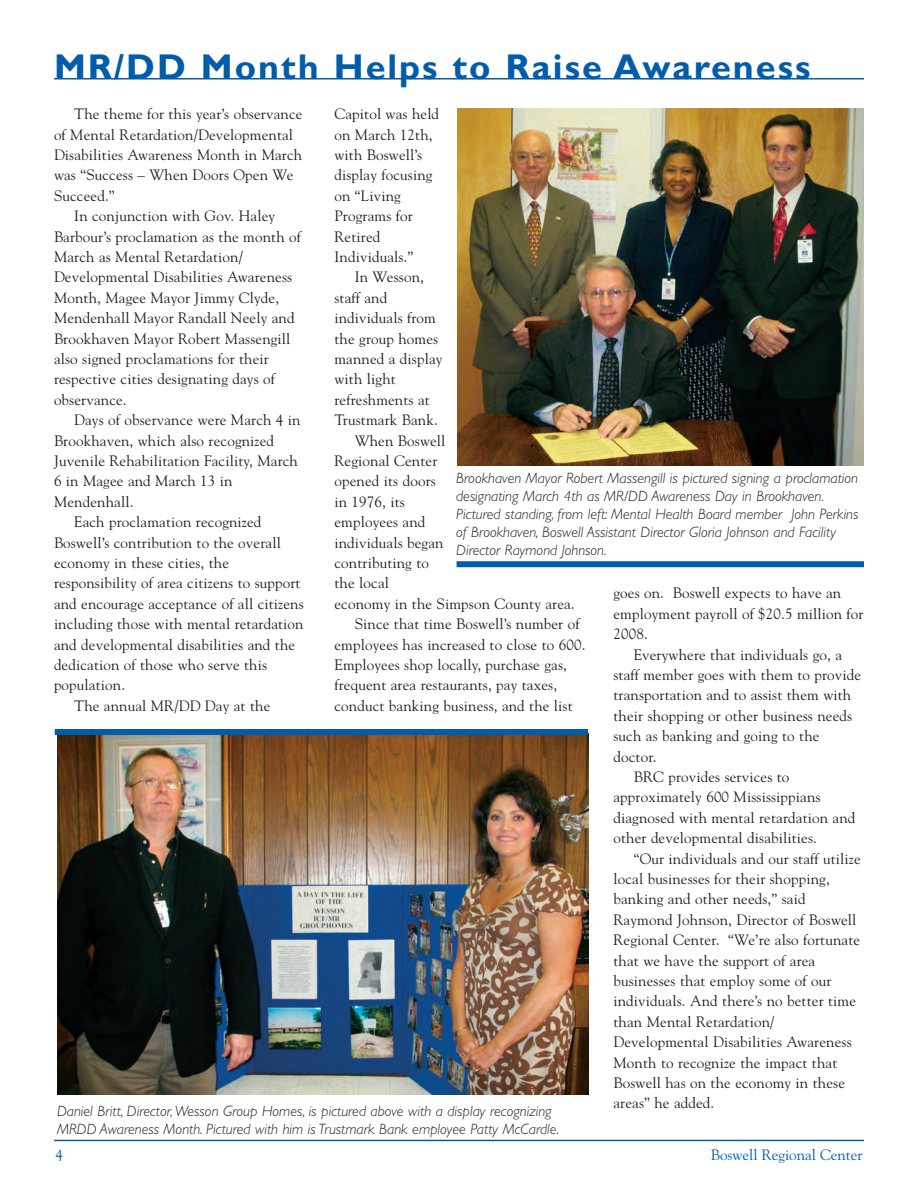
<style>
.page{position:relative;width:918px;height:1188px;background:#fff}
.page>*{position:absolute;margin:0;border:0;box-sizing:border-box;transform-origin:0 0}
.t1{font:700 36px "Gill Sans";letter-spacing:.055em;color:#015dab}
.t2{font:15px/20.4px "Goudy";letter-spacing:.01em;color:#231f20}
.t3{font:italic 300 15px/18px "Gill Sans";color:#231f20}
.t4{font:15px "Goudy";color:#015dab}
</style>
<div class="page">
<hr style="left:54px;top:1140px;width:810px;height:1px;background:#015dab">
<hr style="left:54px;top:78px;width:810px;height:2px;background:#015dab">
<img style="left:57px;top:735px;width:531px;height:360px">
<div style="left:55px;top:729px;width:533px;height:6px;background:#015dab"></div>
<img style="left:457px;top:108px;width:407px;height:358px">
<div style="left:457px;top:561px;width:407px;height:6px;background:#015dab"></div>
<h1 class="t1" style="left:54px;top:53px;width:758px">MR/DD Month Helps to Raise Awareness</h1>
<p class="t2" style="left:74px;top:104px;width:230px">The theme for this year’s observance</p>
<p class="t2" style="left:54px;top:124px;width:241px">of Mental Retardation/Developmental</p>
<p class="t2" style="left:54px;top:145px;width:250px">Disabilities Awareness Month in March</p>
<p class="t2" style="left:54px;top:165px;width:241px">was “Success – When Doors Open We</p>
<p class="t2" style="left:54px;top:185px;width:62px">Succeed.”</p>
<p class="t2" style="left:74px;top:206px;width:203px">In conjunction with Gov. Haley</p>
<p class="t2" style="left:54px;top:226px;width:248px">Barbour’s proclamation as the month of</p>
<p class="t2" style="left:54px;top:247px;width:190px">March as Mental Retardation/</p>
<p class="t2" style="left:54px;top:267px;width:240px">Developmental Disabilities Awareness</p>
<p class="t2" style="left:54px;top:287px;width:227px">Month, Magee Mayor Jimmy Clyde,</p>
<p class="t2" style="left:54px;top:308px;width:242px">Mendenhall Mayor Randall Neely and</p>
<p class="t2" style="left:54px;top:328px;width:238px">Brookhaven Mayor Robert Massengill</p>
<p class="t2" style="left:54px;top:349px;width:216px">also signed proclamations for their</p>
<p class="t2" style="left:54px;top:369px;width:222px">respective cities designating days of</p>
<p class="t2" style="left:54px;top:389px;width:74px">observance.</p>
<p class="t2" style="left:74px;top:410px;width:228px">Days of observance were March 4 in</p>
<p class="t2" style="left:54px;top:430px;width:222px">Brookhaven, which also recognized</p>
<p class="t2" style="left:54px;top:451px;width:245px">Juvenile Rehabilitation Facility, March</p>
<p class="t2" style="left:54px;top:471px;width:180px">6 in Magee and March 13 in</p>
<p class="t2" style="left:54px;top:491px;width:81px">Mendenhall.</p>
<p class="t2" style="left:74px;top:512px;width:189px">Each proclamation recognized</p>
<p class="t2" style="left:54px;top:532px;width:228px">Boswell’s contribution to the overall</p>
<p class="t2" style="left:54px;top:553px;width:177px">economy in these cities, the</p>
<p class="t2" style="left:54px;top:573px;width:248px">responsibility of area citizens to support</p>
<p class="t2" style="left:54px;top:593px;width:251px">and encourage acceptance of all citizens</p>
<p class="t2" style="left:54px;top:614px;width:251px">including those with mental retardation</p>
<p class="t2" style="left:54px;top:634px;width:243px">and developmental disabilities and the</p>
<p class="t2" style="left:54px;top:655px;width:215px">dedication of those who serve this</p>
<p class="t2" style="left:54px;top:675px;width:73px">population.</p>
<p class="t2" style="left:74px;top:695px;width:198px">The annual MR/DD Day at the</p>
<p class="t2" style="left:334px;top:104px;width:106px">Capitol was held on March 12th, with Boswell’s display focusing on “Living<br>Programs for<br>Retired<br>Individuals.”</p>
<p class="t2" style="left:355px;top:267px;width:71px">In Wesson,</p>
<p class="t2" style="left:334px;top:287px;width:54px">staff and</p>
<p class="t2" style="left:334px;top:308px;width:103px">individuals from</p>
<p class="t2" style="left:334px;top:328px;width:105px">the group homes</p>
<p class="t2" style="left:334px;top:349px;width:109px">manned a display</p>
<p class="t2" style="left:334px;top:369px;width:63px">with light</p>
<p class="t2" style="left:334px;top:389px;width:97px">refreshments at</p>
<p class="t2" style="left:334px;top:410px;width:105px">Trustmark Bank.</p>
<p class="t2" style="left:355px;top:430px;width:92px">When Boswell</p>
<p class="t2" style="left:334px;top:451px;width:104px">Regional Center</p>
<p class="t2" style="left:334px;top:471px;width:103px">opened its doors</p>
<p class="t2" style="left:334px;top:491px;width:72px">in 1976, its</p>
<p class="t2" style="left:334px;top:512px;width:92px">employees and</p>
<p class="t2" style="left:334px;top:532px;width:111px">individuals began</p>
<p class="t2" style="left:334px;top:553px;width:96px">contributing to</p>
<p class="t2" style="left:334px;top:573px;width:56px">the local</p>
<p class="t2" style="left:334px;top:593px;width:242px">economy in the Simpson County area.</p>
<p class="t2" style="left:355px;top:614px;width:226px">Since that time Boswell’s number of</p>
<p class="t2" style="left:335px;top:634px;width:252px">employees has increased to close to 600.</p>
<p class="t2" style="left:335px;top:655px;width:234px">Employees shop locally, purchase gas,</p>
<p class="t2" style="left:335px;top:675px;width:224px">frequent area restaurants, pay taxes,</p>
<p class="t2" style="left:335px;top:695px;width:240px">conduct banking business, and the list</p>
<p class="t3" style="left:456px;top:470px;width:404px">Brookhaven Mayor Robert Massengill is pictured signing a proclamation designating March 4th as MR/DD Awareness Day in Brookhaven.<br>Pictured standing, from left: Mental Health Board member John Perkins of Brookhaven, Boswell Assistant Director Gloria Johnson and Facility Director Raymond Johnson.</p>
<p class="t2" style="left:614px;top:583px;width:252px">goes on. Boswell expects to have an employment payroll of $20.5 million for<br>2008.</p>
<p class="t2" style="left:634px;top:644px;width:210px">Everywhere that individuals go, a</p>
<p class="t2" style="left:614px;top:665px;width:249px">staff member goes with them to provide</p>
<p class="t2" style="left:614px;top:685px;width:239px">transportation and to assist them with</p>
<p class="t2" style="left:614px;top:705px;width:240px">their shopping or other business needs</p>
<p class="t2" style="left:614px;top:726px;width:208px">such as banking and going to the</p>
<p class="t2" style="left:614px;top:746px;width:44px">doctor.</p>
<p class="t2" style="left:634px;top:767px;width:157px">BRC provides services to</p>
<p class="t2" style="left:614px;top:787px;width:209px">approximately 600 Mississippians</p>
<p class="t2" style="left:614px;top:807px;width:243px">diagnosed with mental retardation and</p>
<p class="t2" style="left:614px;top:828px;width:205px">other developmental disabilities.</p>
<p class="t2" style="left:634px;top:848px;width:228px">“Our individuals and our staff utilize</p>
<p class="t2" style="left:614px;top:869px;width:218px">local businesses for their shopping,</p>
<p class="t2" style="left:614px;top:889px;width:194px">banking and other needs,” said</p>
<p class="t2" style="left:614px;top:909px;width:244px">Raymond Johnson, Director of Boswell</p>
<p class="t2" style="left:614px;top:930px;width:248px">Regional Center. “We’re also fortunate</p>
<p class="t2" style="left:614px;top:950px;width:203px">that we have the support of area</p>
<p class="t2" style="left:614px;top:971px;width:220px">businesses that employ some of our</p>
<p class="t2" style="left:614px;top:991px;width:244px">individuals. And there’s no better time</p>
<p class="t2" style="left:614px;top:1011px;width:162px">than Mental Retardation/</p>
<p class="t2" style="left:614px;top:1032px;width:240px">Developmental Disabilities Awareness</p>
<p class="t2" style="left:614px;top:1052px;width:225px">Month to recognize the impact that</p>
<p class="t2" style="left:614px;top:1073px;width:233px">Boswell has on the economy in these</p>
<p class="t2" style="left:614px;top:1093px;width:102px">areas” he added.</p>
<p class="t3" style="left:57px;top:1103px;width:504px">Daniel Britt, Director,Wesson Group Homes, is pictured above with a display recognizing<br>MRDD Awareness Month. Pictured with him is Trustmark Bank employee Patty McCardle.</p>
<p class="t4" style="left:56px;top:1146px;width:9px">4</p>
<p class="t4" style="left:711px;top:1146px;width:153px">Boswell Regional Center</p>
</div>
